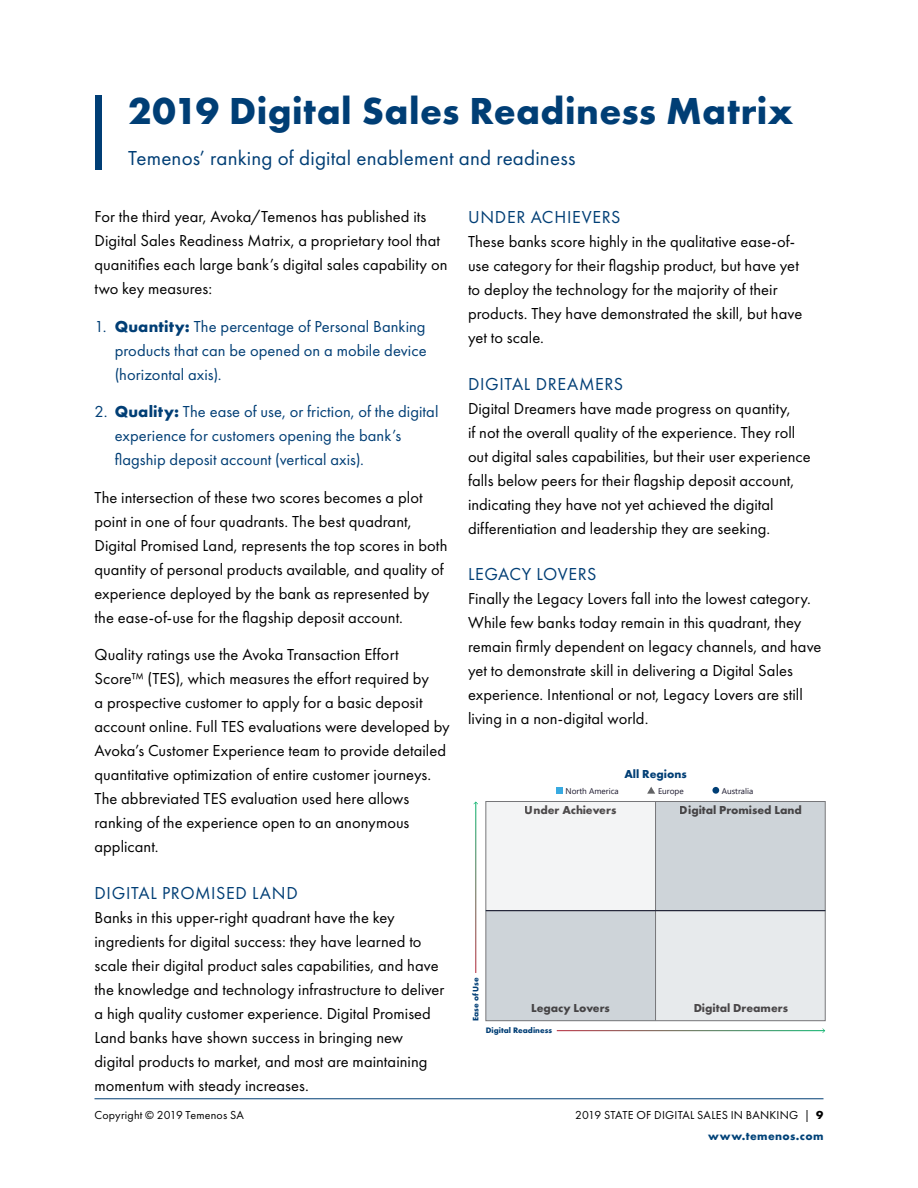
<style>
.page{position:relative;width:918px;height:1188px;background:#fff}
.page>*{position:absolute;margin:0;border:0;box-sizing:border-box;transform-origin:0 0}
.t1{font:700 39px "Futura PT";letter-spacing:.015em;color:#003e75}
.t2{font:21px "Futura PT";letter-spacing:.01em;color:#003e75}
.t3{font:18px "Futura PT";letter-spacing:.035em;color:#003e75}
.t4{font:16.5px/24px "Futura PT";letter-spacing:.005em;color:#000}
.t5{font:16.5px/24px "Futura PT";letter-spacing:.005em;color:#003e75;text-align:justify}
.t6{font:12px/21px "Futura PT";letter-spacing:.015em;color:#000;text-align:right}
.t7{font:700 12px "Futura PT";color:#231f20}
.t8{font:700 12px "Futura PT";color:#003e75}
.t9{font:8.25px "Segoe UI";color:#1c192e}
.t10{font:700 8.25px "Futura PT";color:#003e75}
.s1{font-weight:700}
.s2{font-weight:700;color:#004278}
</style>
<div class="page">
<hr style="left:94px;top:1098px;width:730px;height:1px;background:#003e75">
<div style="left:95px;top:95px;width:7px;height:75px;background:#003e75"></div>
<div style="left:486px;top:802px;width:169px;height:109px;background:#f3f4f5"></div>
<div style="left:656px;top:911px;width:169px;height:110px;background:#e7eaec"></div>
<div style="left:486px;top:911px;width:169px;height:110px;background:#ced4d9"></div>
<div style="left:656px;top:802px;width:169px;height:109px;background:#ced4d9"></div>
<div style="left:485px;top:801px;width:341px;height:220px;border:1px solid #767679"></div>
<hr style="left:655px;top:802px;width:1px;height:219px;background:#767679">
<svg style="left:822px;top:1028px;width:3px;height:5px"></svg>
<hr style="left:486px;top:910px;width:339px;height:1px;background:#1c192e">
<div style="left:712px;top:787px;width:7px;height:7px;background:#003e75;border-radius:50%"></div>
<div style="left:556px;top:787px;width:7px;height:7px;background:#38aae1"></div>
<svg style="left:647px;top:787px;width:8px;height:7px"></svg>
<h1 class="t1" style="left:128px;top:86px;width:667px">2019 Digital Sales Readiness Matrix</h1>
<p class="t2" style="left:128px;top:145px;width:449px">Temenos’ ranking of digital enablement and readiness</p>
<p class="t4" style="left:94px;top:205px;width:354px">For the third year, Avoka/Temenos has published its Digital Sales Readiness Matrix, a proprietary tool that quanitifies each large bank’s digital sales capability on two key measures:</p>
<p class="t5" style="left:115px;top:314px;width:313px;text-indent:-20px">1. <span class="s1">Quantity:</span> The percentage of Personal Banking products that can be opened on a mobile device (horizontal axis).</p>
<p class="t5" style="left:115px;top:400px;width:325px;text-align:left;text-indent:-20px">2. <span class="s1">Quality:</span> The ease of use, or friction, of the digital experience for customers opening the bank’s flagship deposit account (vertical axis).</p>
<p class="t4" style="left:95px;top:485px;width:354px">The intersection of these two scores becomes a plot point in one of four quadrants. The best quadrant, Digital Promised Land, represents the top scores in both quantity of personal products available, and quality of experience deployed by the bank as represented by the ease-of-use for the flagship deposit account.</p>
<p class="t4" style="left:95px;top:643px;width:357px">Quality ratings use the Avoka Transaction Effort Score™ (TES), which measures the effort required by<br>a prospective customer to apply for a basic deposit account online. Full TES evaluations were developed by Avoka’s Customer Experience team to provide detailed quantitative optimization of entire customer journeys.<br>The abbreviated TES evaluation used here allows ranking of the experience open to an anonymous applicant.</p>
<p class="t3" style="left:95px;top:882px;width:205px">DIGITAL PROMISED LAND</p>
<p class="t4" style="left:94px;top:905px;width:352px">Banks in this upper-right quadrant have the key ingredients for digital success: they have learned to scale their digital product sales capabilities, and have the knowledge and technology infrastructure to deliver a high quality customer experience. Digital Promised Land banks have shown success in bringing new digital products to market, and most are maintaining momentum with steady increases.</p>
<p class="t3" style="left:468px;top:207px;width:154px">UNDER ACHIEVERS</p>
<p class="t4" style="left:468px;top:230px;width:336px">These banks score highly in the qualitative ease-of&shy;use category for their flagship product, but have yet to deploy the technology for the majority of their products. They have demonstrated the skill, but have yet to scale.</p>
<p class="t3" style="left:468px;top:373px;width:157px">DIGITAL DREAMERS</p>
<p class="t4" style="left:468px;top:396px;width:344px">Digital Dreamers have made progress on quantity,<br>if not the overall quality of the experience. They roll out digital sales capabilities, but their user experience falls below peers for their flagship deposit account, indicating they have not yet achieved the digital differentiation and leadership they are seeking.</p>
<p class="t3" style="left:468px;top:564px;width:130px">LEGACY LOVERS</p>
<p class="t4" style="left:468px;top:587px;width:355px">Finally the Legacy Lovers fall into the lowest category.<br>While few banks today remain in this quadrant, they remain firmly dependent on legacy channels, and have yet to demonstrate skill in delivering a Digital Sales experience. Intentional or not, Legacy Lovers are still living in a non-digital world.</p>
<p class="t8" style="left:624px;top:766px;width:64px">All Regions</p>
<p class="t9" style="left:566px;top:783px;width:55px">North America</p>
<p class="t9" style="left:658px;top:783px;width:27px">Europe</p>
<p class="t9" style="left:722px;top:783px;width:33px">Australia</p>
<p class="t7" style="left:525px;top:802px;width:93px">Under Achievers</p>
<p class="t7" style="left:680px;top:802px;width:124px">Digital Promised Land</p>
<p class="t10" style="left:470px;top:1021px;width:45px;rotate:-90deg">Ease of Use</p>
<p class="t7" style="left:531px;top:1000px;width:80px">Legacy Lovers</p>
<p class="t7" style="left:694px;top:1000px;width:96px">Digital Dreamers</p>
<p class="t10" style="left:486px;top:1025px;width:68px">Digital Readiness</p>
<p class="t6" style="left:94px;top:1105px;width:151px">Copyright © 2019 Temenos SA</p>
<p class="t6" style="left:575px;top:1105px;width:250px">2019 STATE OF DIGITAL SALES IN BANKING | <span class="s1">9 </span><span class="s2">www.temenos.com</span></p>
</div>
